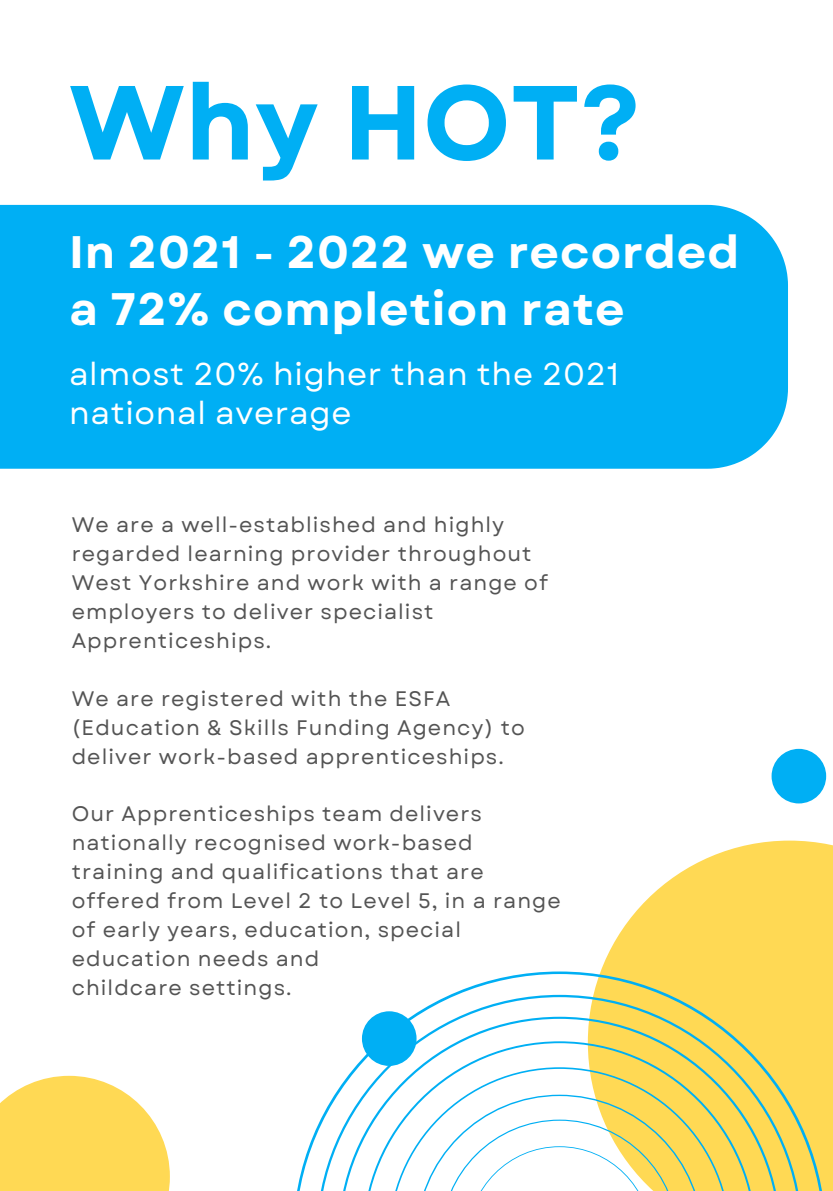
<style>
.page{position:relative;width:833px;height:1191px;background:#fff}
.page>*{position:absolute;margin:0;border:0;box-sizing:border-box;transform-origin:0 0}
.t1{font:700 105px "Garet";color:#00aff4}
.t2{font:700 45.5px/57.2px "Garet";letter-spacing:.02em;color:#fff}
.t3{font:31.5px/39.7px "Garet";letter-spacing:.02em;color:#fff}
.t4{font:21px/28.9px "Garet";letter-spacing:.05em;color:#545454}
</style>
<div class="page">
<svg style="left:601px;top:840px;width:232px;height:350px;fill:#ffd954"></svg>
<svg style="left:297px;top:971px;width:529px;height:219px"></svg>
<svg style="left:316px;top:994px;width:487px;height:196px"></svg>
<svg style="left:0;top:1075px;width:170px;height:115px;background:#ffde6d"></svg>
<div style="left:771px;top:749px;width:55px;height:54px;background:#00aff4;border-radius:50%"></div>
<div style="left:362px;top:1011px;width:54px;height:54px;background:#00aff4;border-radius:50%"></div>
<div style="left:0;top:205px;width:788px;height:264px;background:#00aff4"></div>
<h1 class="t1" style="left:69px;top:47px;width:573px">Why HOT?</h1>
<h2 class="t2" style="left:69px;top:223px;width:672px">In 2021 - 2022 we recorded a 72% completion rate</h2>
<h3 class="t3" style="left:69px;top:354px;width:551px">almost 20% higher than the 2021 national average</h3>
<p class="t4" style="left:72px;top:511px;width:478px">We are a well-established and highly regarded learning provider throughout West Yorkshire and work with a range of employers to deliver specialist Apprenticeships.</p>
<p class="t4" style="left:72px;top:684px;width:455px">We are registered with the ESFA (Education &amp; Skills Funding Agency) to deliver work-based apprenticeships.</p>
<p class="t4" style="left:72px;top:799px;width:491px">Our Apprenticeships team delivers nationally recognised work-based training and qualifications that are offered from Level 2 to Level 5, in a range of early years, education, special education needs and<br>childcare settings.</p>
</div>
